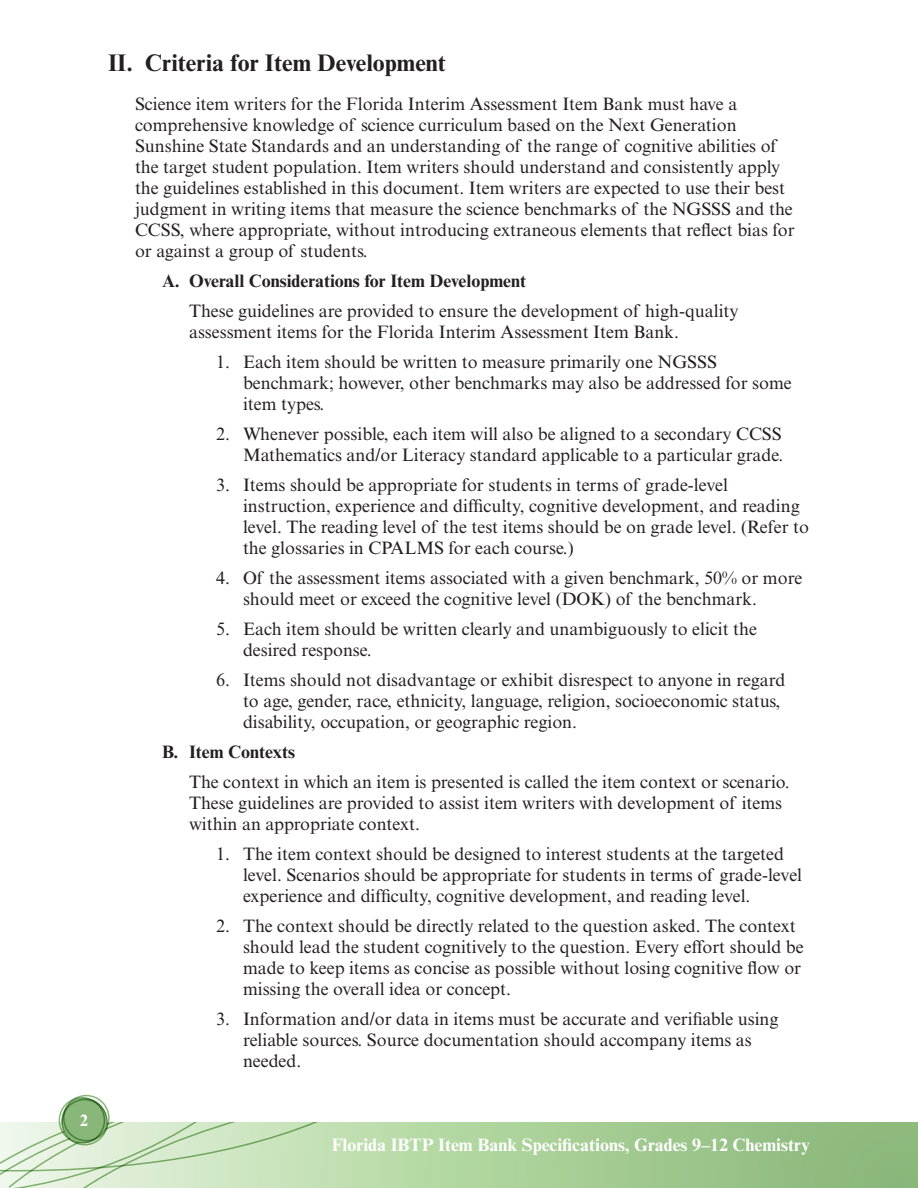
<style>
.page{position:relative;width:918px;height:1188px;background:#fff}
.page>*{position:absolute;margin:0;border:0;box-sizing:border-box;transform-origin:0 0}
.t1{font:700 24px "Times New Roman MT Std";color:#231f20}
.t2{font:18px/21px "Times New Roman MT Std";color:#231f20}
.t3{font:700 18px "Times New Roman MT Std";color:#231f20}
.t4{font:700 18px "Times New Roman MT Std";color:#fff}
.t5{font:700 16.5px "Times New Roman MT Std";color:#fff}
</style>
<div class="page">
<div style="left:0;top:1122px;width:918px;height:66px;background:#91bc81"></div>
<div style="left:624px;top:1122px;width:77px;height:66px;background:#9ec78e"></div>
<svg style="left:0;top:1122px;width:624px;height:66px;background:#c1deb4"></svg>
<div style="left:61px;top:1098px;width:46px;height:45px;background:#89b679;border-radius:50%"></div>
<div style="left:63px;top:1095px;width:47px;height:46px;border:2px solid #89b679;border-radius:50%"></div>
<div style="left:59px;top:1097px;width:46px;height:47px;border:2px solid #89b679;border-radius:50%"></div>
<div style="left:61px;top:1099px;width:47px;height:46px;border:2px solid #89b679;border-radius:50%"></div>
<p class="t5" style="left:80px;top:1111px;width:10px">2</p>
<h1 class="t1" style="left:108px;top:48px;width:339px">II. Criteria for Item Development</h1>
<p class="t2" style="left:135px;top:94px;width:661px">Science item writers for the Florida Interim Assessment Item Bank must have a comprehensive knowledge of science curriculum based on the Next Generation Sunshine State Standards and an understanding of the range of cognitive abilities of the target student population. Item writers should understand and consistently apply the guidelines established in this document. Item writers are expected to use their best judgment in writing items that measure the science benchmarks of the NGSSS and the CCSS, where appropriate, without introducing extraneous elements that reflect bias for or against a group of students.</p>
<h2 class="t3" style="left:162px;top:270px;width:366px">A. Overall Considerations for Item Development</h2>
<p class="t2" style="left:189px;top:301px;width:551px">These guidelines are provided to ensure the development of high-quality assessment items for the Florida Interim Assessment Item Bank.</p>
<p class="t2" style="left:243px;top:352px;width:550px;text-indent:-27px">1. Each item should be written to measure primarily one NGSSS benchmark; however, other benchmarks may also be addressed for some item types.</p>
<p class="t2" style="left:216px;top:424px;width:569px;text-align:right">2. Whenever possible, each item will also be aligned to a secondary CCSS<br>Mathematics and/or Literacy standard applicable to a particular grade.</p>
<p class="t2" style="left:243px;top:475px;width:568px;text-indent:-27px">3. Items should be appropriate for students in terms of grade-level instruction, experience and difficulty, cognitive development, and reading level. The reading level of the test items should be on grade level. (Refer to the glossaries in CPALMS for each course.)</p>
<p class="t2" style="left:243px;top:568px;width:561px;text-indent:-27px">4. Of the assessment items associated with a given benchmark, 50% or more should meet or exceed the cognitive level (DOK) of the benchmark.</p>
<p class="t2" style="left:243px;top:619px;width:516px;text-indent:-27px">5. Each item should be written clearly and unambiguously to elicit the desired response.</p>
<p class="t2" style="left:243px;top:670px;width:544px;text-indent:-27px">6. Items should not disadvantage or exhibit disrespect to anyone in regard to age, gender, race, ethnicity, language, religion, socioeconomic status, disability, occupation, or geographic region.</p>
<h2 class="t3" style="left:162px;top:741px;width:135px">B. Item Contexts</h2>
<p class="t2" style="left:189px;top:772px;width:602px">The context in which an item is presented is called the item context or scenario.<br>These guidelines are provided to assist item writers with development of items within an appropriate context.</p>
<p class="t2" style="left:243px;top:844px;width:561px;text-indent:-27px">1. The item context should be designed to interest students at the targeted level. Scenarios should be appropriate for students in terms of grade-level experience and difficulty, cognitive development, and reading level.</p>
<p class="t2" style="left:243px;top:916px;width:562px;text-indent:-27px">2. The context should be directly related to the question asked. The context should lead the student cognitively to the question. Every effort should be made to keep items as concise as possible without losing cognitive flow or missing the overall idea or concept.</p>
<p class="t2" style="left:243px;top:1009px;width:537px;text-indent:-27px">3. Information and/or data in items must be accurate and verifiable using reliable sources. Source documentation should accompany items as needed.</p>
<p class="t4" style="left:332px;top:1134px;width:480px">Florida IBTP Item Bank Specifications, Grades 9–12 Chemistry</p>
</div>
